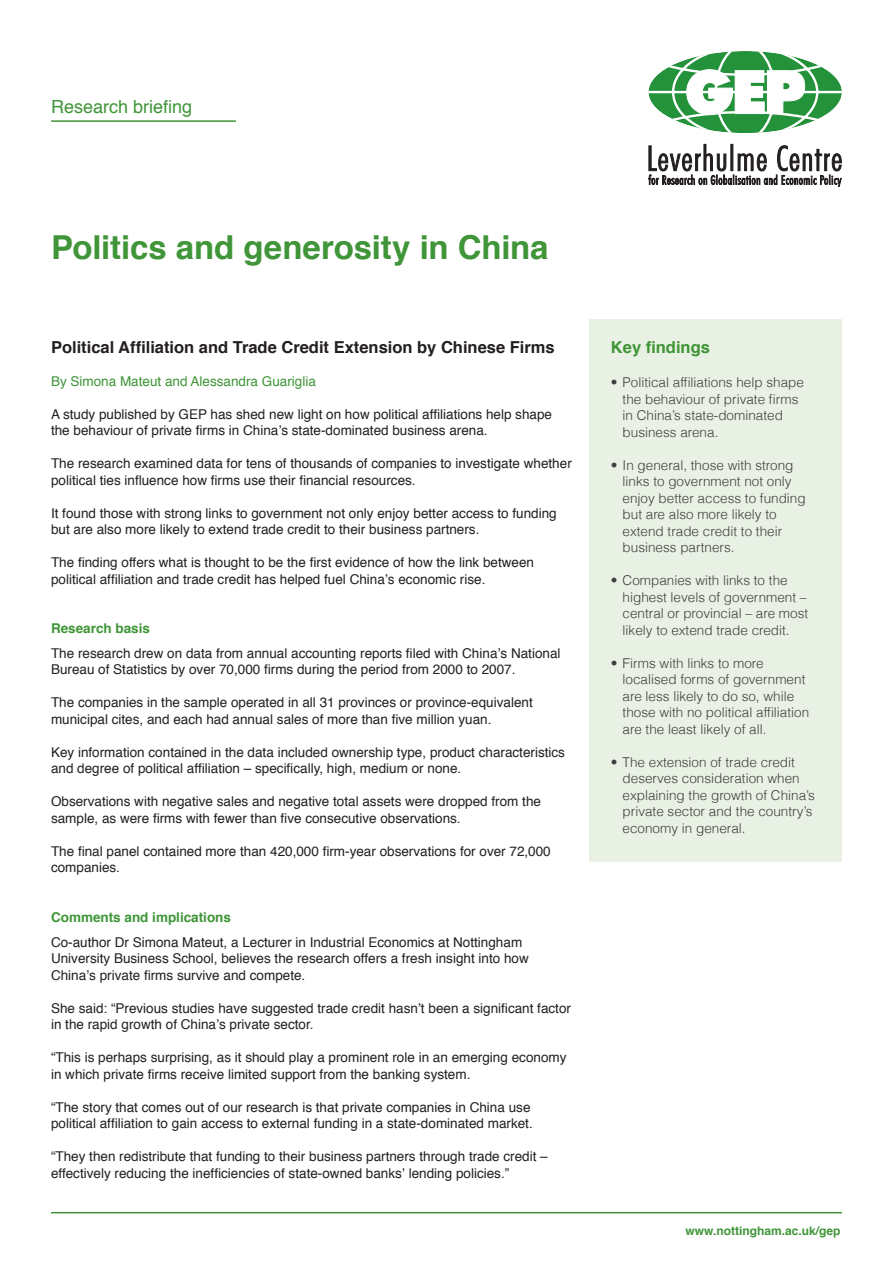
<style>
.page{position:relative;width:893px;height:1263px;background:#fff}
.page>*{position:absolute;margin:0;border:0;box-sizing:border-box;transform-origin:0 0}
.Heading{font:700 33px "Helvetica";letter-spacing:-.005em;color:#3f9537}
.Heading-2{font:18px "Helvetica";color:#3f9537}
.C_heading{font:700 16.5px "Helvetica";color:#231f20}
.sub_heading{font:700 16.5px "Helvetica";color:#3f9537}
.body_copy{font:13.5px/16.5px "Helvetica";color:#231f20}
.body_copy-2{font:300 13.5px/16.5px "Helvetica";color:#3e3e3f}
.sub_heading-2{font:13.5px "Helvetica";color:#3f9537}
.body_copy-3{font:700 13.5px "Helvetica";color:#3f9537}
.t1{font:700 12px "Helvetica";color:#3f9537}
</style>
<div class="page">
<div style="left:590px;top:319px;width:252px;height:542px;background:#e8f1e3"></div>
<hr style="left:51px;top:1212px;width:791px;height:1px;background:#3f9537">
<svg style="left:648px;top:144px;width:193px;height:43px"></svg>
<svg style="left:648px;top:51px;width:194px;height:82px"></svg>
<hr style="left:51px;top:120px;width:185px;height:2px;background:#3f9537">
<p class="Heading-2" style="left:51px;top:93px;width:143px">Research briefing</p>
<p class="Heading" style="left:51px;top:220px;width:499px">Politics and generosity in China</p>
<p class="C_heading" style="left:51px;top:333px;width:505px">Political Affiliation and Trade Credit Extension by Chinese Firms</p>
<p class="sub_heading-2" style="left:51px;top:370px;width:266px">By Simona Mateut and Alessandra Guariglia</p>
<p class="body_copy" style="left:51px;top:406px;width:503px">A study published by GEP has shed new light on how political affiliations help shape the behaviour of private firms in China’s state-dominated business arena.</p>
<p class="body_copy" style="left:51px;top:455px;width:522px">The research examined data for tens of thousands of companies to investigate whether political ties influence how firms use their financial resources.</p>
<p class="body_copy" style="left:51px;top:505px;width:507px">It found those with strong links to government not only enjoy better access to funding but are also more likely to extend trade credit to their business partners.</p>
<p class="body_copy" style="left:51px;top:554px;width:485px">The finding offers what is thought to be the first evidence of how the link between political affiliation and trade credit has helped fuel China’s economic rise.</p>
<p class="body_copy-3" style="left:51px;top:617px;width:101px">Research basis</p>
<p class="body_copy" style="left:51px;top:645px;width:511px">The research drew on data from annual accounting reports filed with China’s National<br>Bureau of Statistics by over 70,000 firms during the period from 2000 to 2007.</p>
<p class="body_copy" style="left:51px;top:695px;width:483px">The companies in the sample operated in all 31 provinces or province-equivalent municipal cites, and each had annual sales of more than five million yuan.</p>
<p class="body_copy" style="left:51px;top:744px;width:515px">Key information contained in the data included ownership type, product characteristics and degree of political affiliation – specifically, high, medium or none.</p>
<p class="body_copy" style="left:51px;top:794px;width:491px">Observations with negative sales and negative total assets were dropped from the sample, as were firms with fewer than five consecutive observations.</p>
<p class="body_copy" style="left:51px;top:843px;width:501px">The final panel contained more than 420,000 firm-year observations for over 72,000 companies.</p>
<p class="body_copy-3" style="left:51px;top:906px;width:182px">Comments and implications</p>
<p class="body_copy" style="left:51px;top:934px;width:479px">Co-author Dr Simona Mateut, a Lecturer in Industrial Economics at Nottingham<br>University Business School, believes the research offers a fresh insight into how<br>China’s private firms survive and compete.</p>
<p class="body_copy" style="left:51px;top:1000px;width:522px">She said: “Previous studies have suggested trade credit hasn’t been a significant factor in the rapid growth of China’s private sector.</p>
<p class="body_copy" style="left:51px;top:1049px;width:517px">“This is perhaps surprising, as it should play a prominent role in an emerging economy in which private firms receive limited support from the banking system.</p>
<p class="body_copy" style="left:51px;top:1099px;width:483px">“The story that comes out of our research is that private companies in China use political affiliation to gain access to external funding in a state-dominated market.</p>
<p class="body_copy" style="left:51px;top:1148px;width:498px">“They then redistribute that funding to their business partners through trade credit – effectively reducing the inefficiencies of state-owned banks’ lending policies.”</p>
<p class="sub_heading" style="left:611px;top:333px;width:101px">Key findings</p>
<p class="body_copy-2" style="left:623px;top:374px;width:183px;text-indent:-12px">• Political affiliations help shape the behaviour of private firms in China’s state-dominated business arena.</p>
<p class="body_copy-2" style="left:623px;top:456px;width:185px;text-indent:-12px">• In general, those with strong links to government not only enjoy better access to funding but are also more likely to extend trade credit to their business partners.</p>
<p class="body_copy-2" style="left:623px;top:572px;width:187px;text-indent:-12px">• Companies with links to the highest levels of government – central or provincial – are most likely to extend trade credit.</p>
<p class="body_copy-2" style="left:623px;top:654px;width:188px;text-indent:-12px">• Firms with links to more localised forms of government are less likely to do so, while those with no political affiliation are the least likely of all.</p>
<p class="body_copy-2" style="left:623px;top:753px;width:194px;text-indent:-12px">• The extension of trade credit deserves consideration when explaining the growth of China’s private sector and the country’s economy in general.</p>
<p class="t1" style="left:685px;top:1221px;width:156px">www.nottingham.ac.uk/gep</p>
</div>
